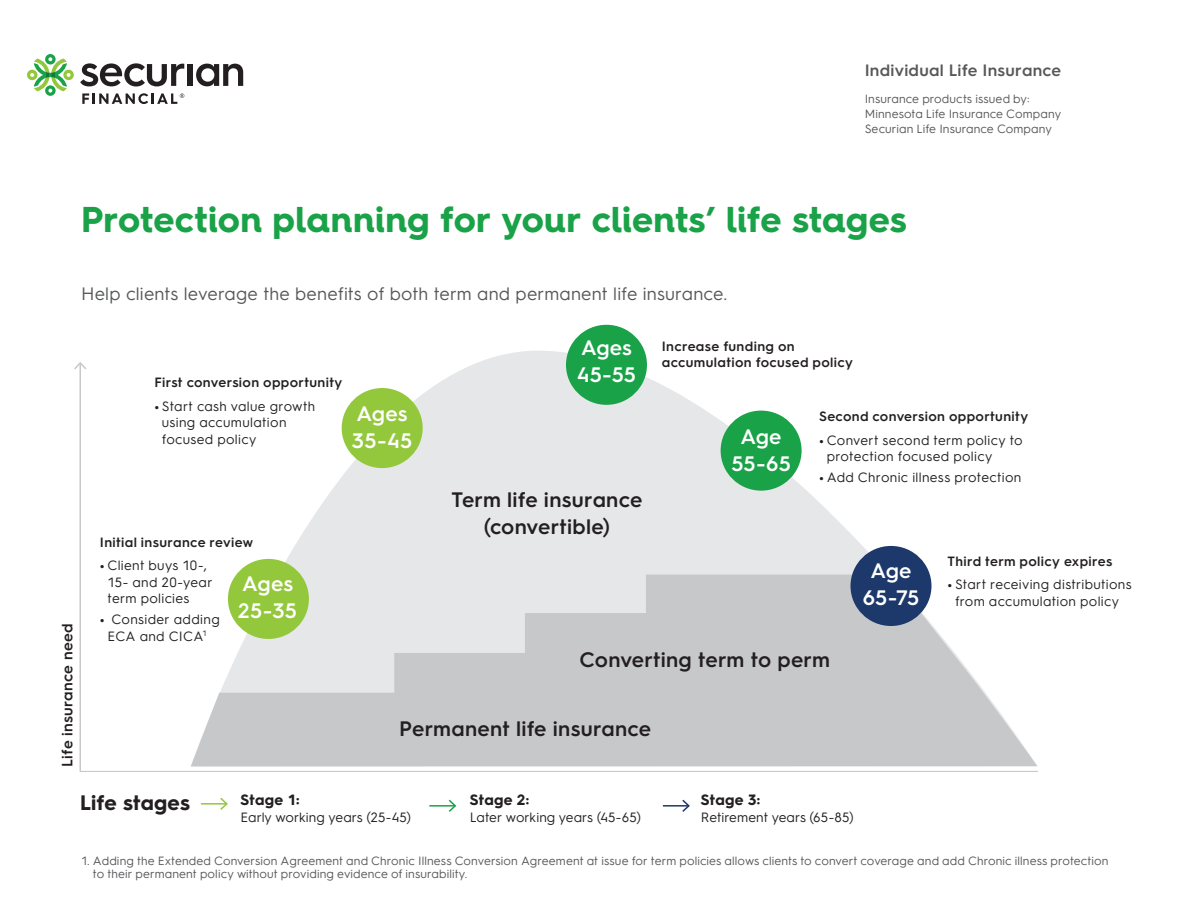
<style>
.page{position:relative;width:1188px;height:918px;background:#fff}
.page>*{position:absolute;margin:0;border:0;box-sizing:border-box;transform-origin:0 0}
.H3_-_Bold_24_26_LEAF{font:700 36px "Hurme Geometric Sans 4";letter-spacing:.005em;color:#1aa248}
.CH2__-_SemiBold_14_1{font:600 21px/27px "Hurme Geometric Sans 3";letter-spacing:.015em;color:#231f20;text-align:center}
.CH2__-_SemiBold_14_1-2{font:600 21px/27px "Hurme Geometric Sans 3";letter-spacing:.005em;color:#fff}
.CH2__-_SemiBold_14_1-3{font:700 21px "Hurme Geometric Sans 3";letter-spacing:.01em;color:#231f20}
.FL1_-_SemiBold_12_15{font:18px "Hurme Geometric Sans 3";letter-spacing:.01em;color:#57585a}
.P1_-_SemiBold_11_12{font:600 16.5px "Hurme Geometric Sans 3";letter-spacing:.02em;color:#57585a}
.TH1__-_Bold_10_12_BL{font:700 15px "Hurme Geometric Sans 3";letter-spacing:.02em;color:#231f20}
.TH1__-_Bold_10_12_BL-2{font:600 15px "Hurme Geometric Sans 3";letter-spacing:.02em;color:#231f20}
.TB1__-_Reg_9_11_BLK{font:13.5px/16.5px "Hurme Geometric Sans 3";letter-spacing:.025em;color:#231f20}
.TH2_-_Semibold_9_11{font:600 13.5px/16.5px "Hurme Geometric Sans 3";letter-spacing:.025em;color:#231f20}
.TB1__-_Reg_9_11_BLK-2{font:13.5px "Hurme Geometric Sans 3";letter-spacing:.005em;color:#231f20}
.D1__-_Reg_8_9_SLATE{font:12px/13.5px "Hurme Geometric Sans 3";letter-spacing:.01em;color:#57585a}
.P3_-_Reg_8_10_SLATE{font:12px/15px "Hurme Geometric Sans 3";letter-spacing:.01em;color:#57585a}
.s1{font-weight:700}
</style>
<div class="page">
<svg style="left:27px;top:54px;width:47px;height:42px"></svg>
<svg style="left:80px;top:63px;width:104px;height:24px"></svg>
<div style="left:188px;top:64px;width:5px;height:22px;background:#231f20"></div>
<svg style="left:196px;top:64px;width:47px;height:22px"></svg>
<svg style="left:82px;top:93px;width:102px;height:11px"></svg>
<hr style="left:80px;top:771px;width:958px;height:1px;background:#c7c8ca">
<hr style="left:80px;top:363px;width:1px;height:408px;background:#c7c8ca">
<svg style="left:74px;top:362px;width:12px;height:9px"></svg>
<svg style="left:237px;top:350px;width:687px;height:225px;fill:#e6e7e8"></svg>
<svg style="left:191px;top:575px;width:846px;height:191px;background:#d3d4d6"></svg>
<div style="left:566px;top:325px;width:81px;height:80px;background:#1aa248;border-radius:50%"></div>
<div style="left:228px;top:559px;width:81px;height:80px;background:#94c83c;border-radius:50%"></div>
<div style="left:342px;top:388px;width:81px;height:80px;background:#94c83c;border-radius:50%"></div>
<div style="left:721px;top:411px;width:81px;height:80px;background:#1aa248;border-radius:50%"></div>
<div style="left:850px;top:546px;width:82px;height:80px;background:#1d386a;border-radius:50%"></div>
<hr style="left:201px;top:803px;width:26px;height:2px;background:#94c83c">
<svg style="left:219px;top:797px;width:9px;height:13px"></svg>
<hr style="left:429px;top:805px;width:26px;height:2px;background:#1aa248">
<svg style="left:447px;top:799px;width:10px;height:13px"></svg>
<hr style="left:663px;top:805px;width:26px;height:2px;background:#1d386a">
<svg style="left:681px;top:799px;width:9px;height:13px"></svg>
<p class="P1_-_SemiBold_11_12" style="left:865px;top:59px;width:198px">Individual Life Insurance</p>
<p class="P3_-_Reg_8_10_SLATE" style="left:865px;top:90px;width:198px">Insurance products issued by:<br>Minnesota Life Insurance Company<br>Securian Life Insurance Company</p>
<p class="H3_-_Bold_24_26_LEAF" style="left:81px;top:194px;width:827px">Protection planning for your clients’ life stages</p>
<p class="FL1_-_SemiBold_12_15" style="left:81px;top:281px;width:648px">Help clients leverage the benefits of both term and permanent life insurance.</p>
<p class="TH1__-_Bold_10_12_BL-2" style="left:57px;top:767px;width:145px;rotate:-90deg">Life insurance need</p>
<p class="TH2_-_Semibold_9_11" style="left:154px;top:374px;width:190px">First conversion opportunity</p>
<p class="TB1__-_Reg_9_11_BLK" style="left:162px;top:397px;width:155px;text-indent:-8px"><span class="s1">•</span> Start cash value growth using accumulation focused policy</p>
<p class="CH2__-_SemiBold_14_1-2" style="left:352px;top:399px;width:62px">Ages<br>35-45</p>
<p class="TH2_-_Semibold_9_11" style="left:100px;top:533px;width:155px">Initial insurance review</p>
<p class="TB1__-_Reg_9_11_BLK" style="left:108px;top:556px;width:107px;text-indent:-8px"><span class="s1">•</span> Client buys 10-,<br>15- and 20-year term policies</p>
<p class="TB1__-_Reg_9_11_BLK" style="left:100px;top:610px;width:121px;text-align:center"><span class="s1">•</span> Consider adding<br>ECA and CICA<sup>1</sup></p>
<p class="CH2__-_SemiBold_14_1-2" style="left:238px;top:569px;width:60px">Ages<br>25-35</p>
<p class="CH2__-_SemiBold_14_1-2" style="left:577px;top:333px;width:61px">Ages<br>45-55</p>
<p class="CH2__-_SemiBold_14_1" style="left:451px;top:484px;width:192px">Term life insurance (convertible)</p>
<p class="TH2_-_Semibold_9_11" style="left:662px;top:337px;width:193px">Increase funding on accumulation focused policy</p>
<p class="CH2__-_SemiBold_14_1-2" style="left:731px;top:421px;width:61px;text-align:center">Age<br>55-65</p>
<p class="TH2_-_Semibold_9_11" style="left:819px;top:408px;width:211px">Second conversion opportunity</p>
<p class="TB1__-_Reg_9_11_BLK" style="left:827px;top:431px;width:198px;text-indent:-8px"><span class="s1">•</span> Convert second term policy to protection focused policy</p>
<p class="TB1__-_Reg_9_11_BLK" style="left:819px;top:468px;width:204px"><span class="s1">•</span> Add Chronic illness protection</p>
<p class="CH2__-_SemiBold_14_1-2" style="left:863px;top:556px;width:58px;text-align:center">Age<br>65-75</p>
<p class="TH2_-_Semibold_9_11" style="left:948px;top:552px;width:166px">Third term policy expires</p>
<p class="TB1__-_Reg_9_11_BLK" style="left:948px;top:575px;width:186px;text-align:center"><span class="s1">•</span> Start receiving distributions from accumulation policy</p>
<p class="CH2__-_SemiBold_14_1" style="left:580px;top:645px;width:252px">Converting term to perm</p>
<p class="CH2__-_SemiBold_14_1" style="left:399px;top:714px;width:253px">Permanent life insurance</p>
<p class="TH1__-_Bold_10_12_BL" style="left:470px;top:790px;width:61px">Stage 2:</p>
<p class="TB1__-_Reg_9_11_BLK-2" style="left:470px;top:808px;width:173px">Later working years (45-65)</p>
<p class="CH2__-_SemiBold_14_1-3" style="left:80px;top:788px;width:111px">Life stages</p>
<p class="TH1__-_Bold_10_12_BL" style="left:701px;top:790px;width:61px">Stage 3:</p>
<p class="TB1__-_Reg_9_11_BLK-2" style="left:701px;top:808px;width:155px">Retirement years (65-85)</p>
<p class="TH1__-_Bold_10_12_BL" style="left:241px;top:790px;width:60px">Stage 1:</p>
<p class="TB1__-_Reg_9_11_BLK-2" style="left:241px;top:808px;width:172px">Early working years (25-45)</p>
<p class="D1__-_Reg_8_9_SLATE" style="left:93px;top:853px;width:1017px;text-indent:-12px">1. Adding the Extended Conversion Agreement and Chronic Illness Conversion Agreement at issue for term policies allows clients to convert coverage and add Chronic illness protection to their permanent policy without providing evidence of insurability.</p>
</div>
